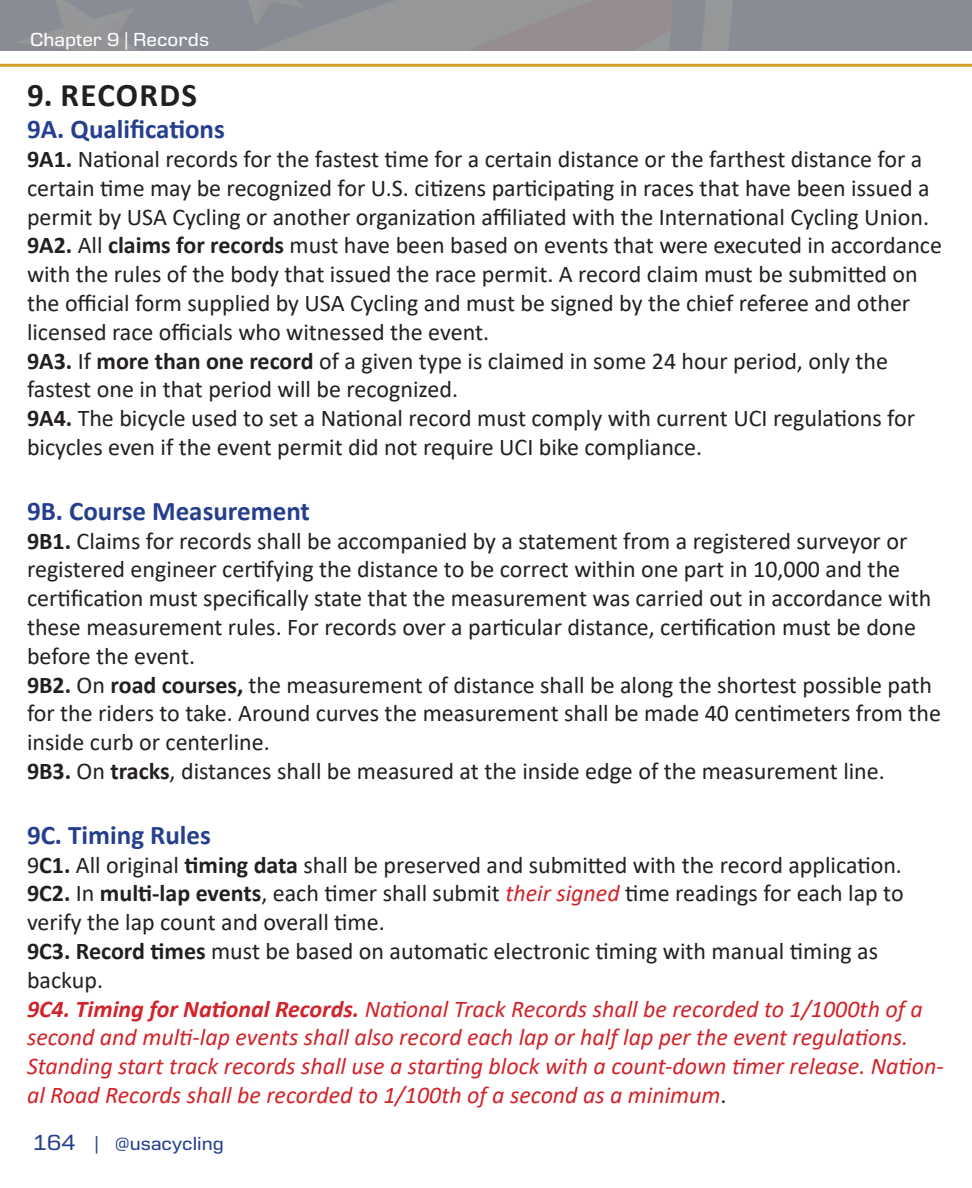
<style>
.page{position:relative;width:972px;height:1188px;background:#fff}
.page>*{position:absolute;margin:0;border:0;box-sizing:border-box;transform-origin:0 0}
.t1{font:700 33px "Calibri";letter-spacing:.04em;color:#231f20}
.t2{font:700 27px "Calibri";color:#253f8e}
.t3{font:24px/28.8px "Calibri";color:#231f20}
.t4{font:italic 24px/28.8px "Calibri";color:#d1232a}
.t5{font:18px "Moire";color:#fff}
.t6{font:18px "Moire";color:#253f8e}
.s1{font-weight:700}
.s2{font-style:italic;color:#d1232a}
.s3{font-style:normal;color:#231f20}
.s4{font-size:21px}
</style>
<div class="page">
<hr style="left:0;top:64px;width:972px;height:3px;background:#d4a027">
<p class="t5" style="left:30px;top:29px;width:181px">Chapter 9 | Records</p>
<p class="t1" style="left:27px;top:71px;width:172px">9. RECORDS</p>
<p class="t2" style="left:27px;top:110px;width:199px">9A. Qualifications</p>
<p class="t3" style="left:27px;top:144px;width:904px"><span class="s1">9A1.</span> National records for the fastest time for a certain distance or the farthest distance for a certain time may be recognized for U.S. citizens participating in races that have been issued a permit by USA Cycling or another organization affiliated with the International Cycling Union.</p>
<p class="t3" style="left:27px;top:230px;width:917px"><span class="s1">9A2.</span> All <span class="s1">claims for records</span> must have been based on events that were executed in accordance with the rules of the body that issued the race permit. A record claim must be submitted on the official form supplied by USA Cycling and must be signed by the chief referee and other licensed race officials who witnessed the event.</p>
<p class="t3" style="left:27px;top:346px;width:862px"><span class="s1">9A3.</span> If <span class="s1">more than one record</span> of a given type is claimed in some 24 hour period, only the fastest one in that period will be recognized.</p>
<p class="t3" style="left:27px;top:403px;width:890px"><span class="s1">9A4.</span> The bicycle used to set a National record must comply with current UCI regulations for bicycles even if the event permit did not require UCI bike compliance.</p>
<p class="t2" style="left:27px;top:492px;width:284px">9B. Course Measurement</p>
<p class="t3" style="left:27px;top:526px;width:906px"><span class="s1">9B1.</span> Claims for records shall be accompanied by a statement from a registered surveyor or registered engineer certifying the distance to be correct within one part in 10,000 and the certification must specifically state that the measurement was carried out in accordance with these measurement rules. For records over a particular distance, certification must be done before the event.</p>
<p class="t3" style="left:27px;top:670px;width:916px"><span class="s1">9B2.</span> On <span class="s1">road courses,</span> the measurement of distance shall be along the shortest possible path for the riders to take. Around curves the measurement shall be made 40 centimeters from the inside curb or centerline.</p>
<p class="t3" style="left:27px;top:756px;width:859px"><span class="s1">9B3.</span> On <span class="s1">tracks</span>, distances shall be measured at the inside edge of the measurement line.</p>
<p class="t2" style="left:27px;top:816px;width:185px">9C. Timing Rules</p>
<p class="t3" style="left:27px;top:850px;width:877px">9<span class="s1">C1.</span> All original <span class="s1">timing data</span> shall be preserved and submitted with the record application.</p>
<p class="t3" style="left:27px;top:878px;width:878px"><span class="s1">9C2.</span> In <span class="s1">multi-lap events</span>, each timer shall submit <span class="s2">their signed</span> time readings for each lap to verify the lap count and overall time.</p>
<p class="t3" style="left:27px;top:936px;width:853px"><span class="s1">9C3. Record times</span> must be based on automatic electronic timing with manual timing as backup.</p>
<p class="t4" style="left:27px;top:993px;width:918px"><span class="s1">9C4. Timing for National Records.</span> National Track Records shall be recorded to 1/1000th of a second and multi-lap events shall also record each lap or half lap per the event regulations.<br>Standing start track records shall use a starting block with a count-down timer release. Nation&shy;al Road Records shall be recorded to 1/100th of a second as a minimum<span class="s3">.</span></p>
<p class="t6" style="left:33px;top:1133px;width:192px"><span class="s4">164</span> | @usacycling</p>
</div>
